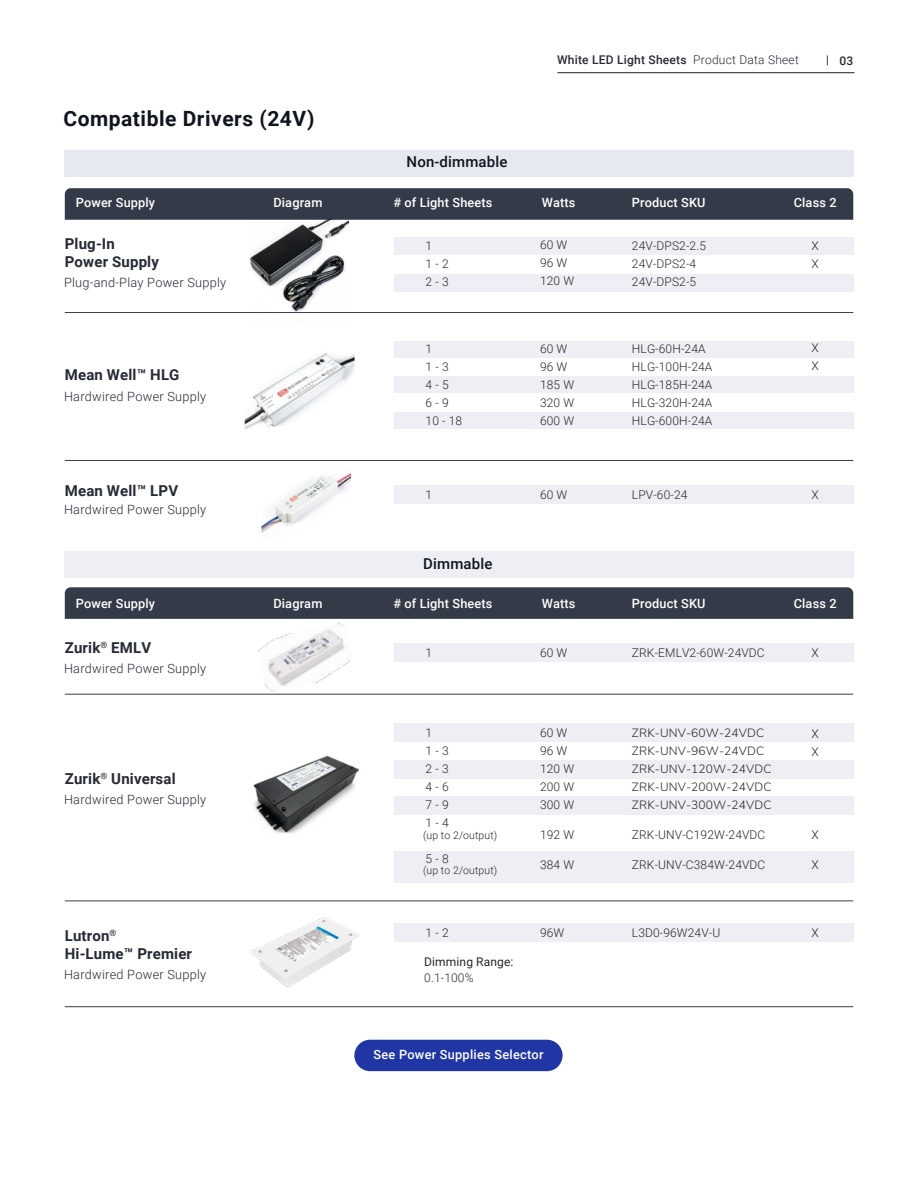
<style>
.page{position:relative;width:918px;height:1188px;background:#fff}
.page>*{position:absolute;margin:0;border:0;box-sizing:border-box;transform-origin:0 0}
.t1{font:700 21px "Roboto";letter-spacing:.025em;color:#0f141e}
.t2{font:700 15px/18px "Roboto";letter-spacing:.01em;color:#262a35}
.t3{font:500 15px "Roboto";letter-spacing:.01em;color:#0f141e}
.t4{font:500 12.75px "Roboto";letter-spacing:.01em;color:#fff}
.t5{font:300 12.75px "Roboto";letter-spacing:.02em;color:#262a35}
.t6{font:300 12px/18px "Roboto";letter-spacing:.01em;color:#262624}
.t7{font:300 12px/18px "Nunito Sans";letter-spacing:.01em;color:#262624}
.t8{font:500 12px "Roboto";letter-spacing:.02em;color:#262a35}
.t9{font:12px "Roboto";letter-spacing:.01em;color:#262624}
.t10{font:300 10.5px "Roboto";letter-spacing:.01em;color:#262624}
.s1{font-weight:300}
</style>
<div class="page">
<img style="left:255px;top:622px;width:101px;height:72px">
<div style="left:65px;top:188px;width:788px;height:32px;background:#343a47"></div>
<div style="left:64px;top:151px;width:790px;height:26px;background:#e7e9f2"></div>
<div style="left:394px;top:644px;width:459px;height:18px;background:#eeeff5"></div>
<div style="left:394px;top:237px;width:460px;height:18px;background:#eeeff5"></div>
<div style="left:394px;top:274px;width:460px;height:18px;background:#eeeff5"></div>
<div style="left:394px;top:486px;width:460px;height:18px;background:#eeeff5"></div>
<div style="left:394px;top:341px;width:460px;height:17px;background:#eeeff5"></div>
<div style="left:394px;top:376px;width:460px;height:17px;background:#eeeff5"></div>
<div style="left:394px;top:412px;width:460px;height:17px;background:#eeeff5"></div>
<div style="left:64px;top:551px;width:790px;height:27px;background:#eeeff5"></div>
<div style="left:65px;top:587px;width:788px;height:32px;background:#343a47"></div>
<hr style="left:65px;top:312px;width:788px;height:1px;background:#383d49">
<hr style="left:65px;top:460px;width:788px;height:1px;background:#383d49">
<hr style="left:65px;top:694px;width:788px;height:1px;background:#383d49">
<hr style="left:65px;top:901px;width:788px;height:1px;background:#383d49">
<hr style="left:65px;top:1006px;width:788px;height:1px;background:#383d49">
<div style="left:394px;top:924px;width:459px;height:18px;background:#eeeff5"></div>
<div style="left:394px;top:723px;width:459px;height:18px;background:#eeeff5"></div>
<div style="left:394px;top:761px;width:459px;height:18px;background:#eeeff5"></div>
<div style="left:394px;top:796px;width:459px;height:18px;background:#eeeff5"></div>
<div style="left:394px;top:851px;width:459px;height:32px;background:#eeeff5"></div>
<img style="left:253px;top:755px;width:107px;height:79px">
<img style="left:250px;top:218px;width:99px;height:96px">
<div style="left:354px;top:1040px;width:209px;height:31px;background:#2036a4;border-radius:16px"></div>
<img style="left:245px;top:353px;width:110px;height:77px">
<img style="left:261px;top:472px;width:90px;height:61px">
<img style="left:250px;top:917px;width:110px;height:70px">
<hr style="left:557px;top:72px;width:297px;height:1px;background:#1f1f22">
<h1 class="t1" style="left:63px;top:104px;width:252px">Compatible Drivers (24V)</h1>
<p class="t3" style="left:407px;top:151px;width:102px">Non-dimmable</p>
<p class="t8" style="left:557px;top:51px;width:243px">White LED Light Sheets <span class="s1">Product Data Sheet</span></p>
<p class="t8" style="left:839px;top:53px;width:15px">03</p>
<p class="t4" style="left:76px;top:194px;width:81px">Power Supply</p>
<p class="t4" style="left:273px;top:194px;width:50px">Diagram</p>
<p class="t4" style="left:393px;top:194px;width:101px"># of Light Sheets</p>
<p class="t4" style="left:542px;top:194px;width:35px">Watts</p>
<p class="t4" style="left:632px;top:194px;width:75px">Product SKU</p>
<p class="t4" style="left:794px;top:194px;width:44px">Class 2</p>
<p class="t6" style="left:426px;top:237px;width:25px">1<br>1 - 2<br>2 - 3</p>
<p class="t6" style="left:540px;top:235px;width:36px">60 W<br>96 W<br>120 W</p>
<p class="t6" style="left:632px;top:237px;width:76px">24V-DPS2-2.5<br>24V-DPS2-4<br>24V-DPS2-5</p>
<p class="t6" style="left:812px;top:237px;width:9px">X<br>X</p>
<p class="t2" style="left:65px;top:234px;width:96px">Plug-In<br>Power Supply</p>
<p class="t5" style="left:64px;top:273px;width:164px">Plug-and-Play Power Supply</p>
<p class="t2" style="left:65px;top:365px;width:116px">Mean Well™ HLG</p>
<p class="t5" style="left:64px;top:387px;width:144px">Hardwired Power Supply</p>
<p class="t2" style="left:65px;top:481px;width:115px">Mean Well™ LPV</p>
<p class="t5" style="left:64px;top:501px;width:144px">Hardwired Power Supply</p>
<p class="t4" style="left:76px;top:594px;width:81px">Power Supply</p>
<p class="t4" style="left:273px;top:594px;width:50px">Diagram</p>
<p class="t2" style="left:65px;top:638px;width:88px">Zurik<sup>®</sup> EMLV</p>
<p class="t5" style="left:64px;top:660px;width:144px">Hardwired Power Supply</p>
<p class="t2" style="left:65px;top:769px;width:112px">Zurik<sup>®</sup> Universal</p>
<p class="t5" style="left:64px;top:791px;width:144px">Hardwired Power Supply</p>
<p class="t2" style="left:65px;top:926px;width:129px">Lutron<sup>®<br></sup>Hi-Lume™ Premier</p>
<p class="t5" style="left:64px;top:965px;width:144px">Hardwired Power Supply</p>
<p class="t6" style="left:426px;top:339px;width:38px">1<br>1 - 3<br>4 - 5<br>6 - 9<br>10 - 18</p>
<p class="t6" style="left:540px;top:339px;width:36px">60 W<br>96 W<br>185 W<br>320 W<br>600 W</p>
<p class="t6" style="left:632px;top:339px;width:82px">HLG-60H-24A<br>HLG-100H-24A<br>HLG-185H-24A<br>HLG-320H-24A<br>HLG-600H-24A</p>
<p class="t6" style="left:812px;top:338px;width:9px">X<br>X</p>
<p class="t6" style="left:426px;top:486px;width:8px">1</p>
<p class="t6" style="left:540px;top:486px;width:29px">60 W</p>
<p class="t6" style="left:632px;top:486px;width:57px">LPV-60-24</p>
<p class="t6" style="left:812px;top:486px;width:9px">X</p>
<p class="t3" style="left:423px;top:553px;width:71px">Dimmable</p>
<p class="t4" style="left:393px;top:594px;width:101px"># of Light Sheets</p>
<p class="t4" style="left:542px;top:594px;width:35px">Watts</p>
<p class="t4" style="left:632px;top:594px;width:75px">Product SKU</p>
<p class="t4" style="left:794px;top:594px;width:44px">Class 2</p>
<p class="t6" style="left:540px;top:643px;width:29px">60 W</p>
<p class="t6" style="left:426px;top:644px;width:8px">1</p>
<p class="t6" style="left:632px;top:644px;width:134px">ZRK-EMLV2-60W-24VDC</p>
<p class="t6" style="left:426px;top:723px;width:25px">1<br>1 - 3<br>2 - 3<br>4 - 6<br>7 - 9<br>1 - 4</p>
<p class="t6" style="left:426px;top:849px;width:25px">5 - 8</p>
<p class="t10" style="left:423px;top:828px;width:76px">(up to 2/output)</p>
<p class="t10" style="left:423px;top:862px;width:76px">(up to 2/output)</p>
<p class="t6" style="left:540px;top:723px;width:36px">60 W<br>96 W<br>120 W<br>200 W<br>300 W</p>
<p class="t6" style="left:540px;top:825px;width:36px">192 W</p>
<p class="t6" style="left:540px;top:855px;width:36px">384 W</p>
<p class="t7" style="left:632px;top:723px;width:141px">ZRK-UNV-60W-24VDC<br>ZRK-UNV-96W-24VDC<br>ZRK-UNV-120W-24VDC<br>ZRK-UNV-200W-24VDC<br>ZRK-UNV-300W-24VDC</p>
<p class="t6" style="left:632px;top:825px;width:135px">ZRK-UNV-C192W-24VDC</p>
<p class="t6" style="left:632px;top:855px;width:135px">ZRK-UNV-C384W-24VDC</p>
<p class="t6" style="left:812px;top:644px;width:9px">X</p>
<p class="t6" style="left:812px;top:725px;width:9px">X<br>X</p>
<p class="t6" style="left:812px;top:826px;width:9px">X</p>
<p class="t6" style="left:812px;top:856px;width:9px">X</p>
<p class="t6" style="left:426px;top:923px;width:25px">1 - 2</p>
<p class="t6" style="left:540px;top:923px;width:26px">96W</p>
<p class="t6" style="left:632px;top:923px;width:90px">L3D0-96W24V-U</p>
<p class="t6" style="left:812px;top:923px;width:9px">X</p>
<p class="t9" style="left:424px;top:953px;width:91px">Dimming Range:</p>
<p class="t6" style="left:424px;top:969px;width:51px">0.1-100%</p>
<p class="t4" style="left:373px;top:1046px;width:172px">See Power Supplies Selector</p>
</div>
